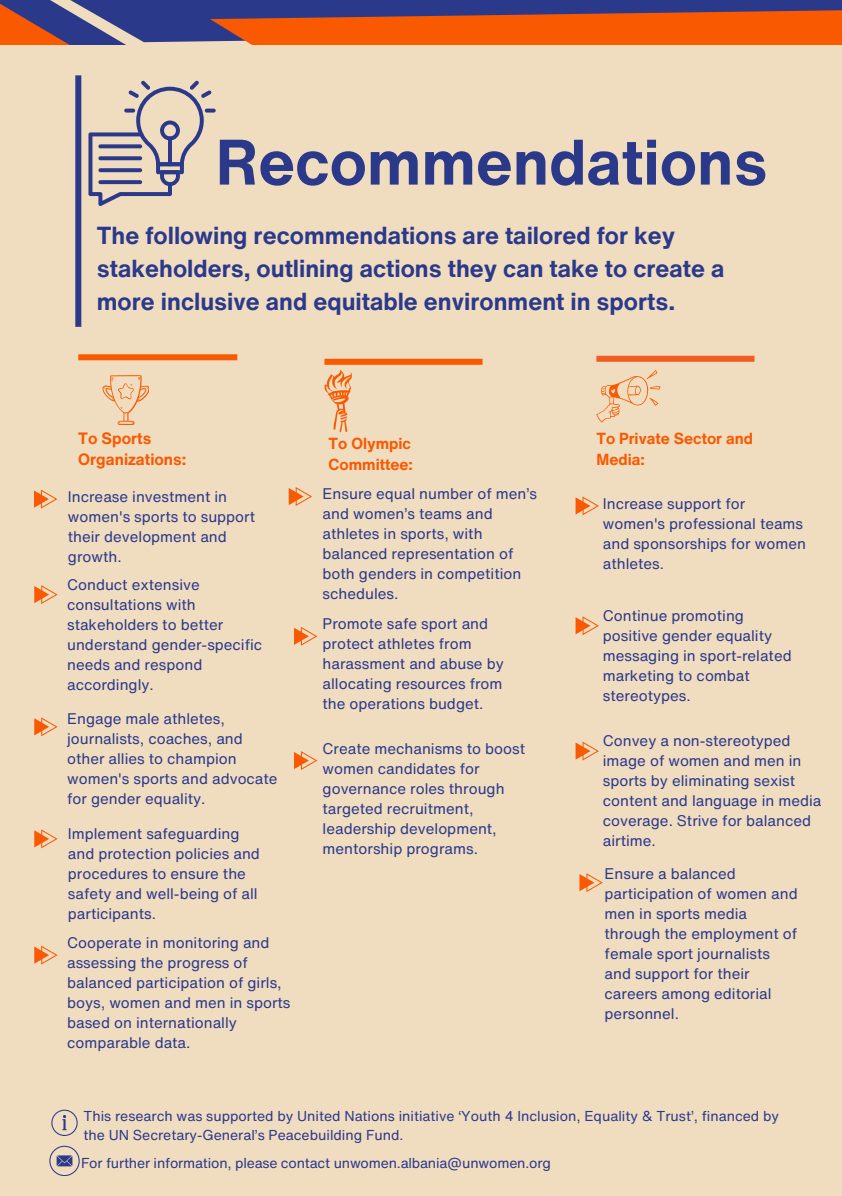
<style>
.page{position:relative;width:842px;height:1196px;background:#fff}
.page>*{position:absolute;margin:0;border:0;box-sizing:border-box;transform-origin:0 0}
.t1{font:700 63px "Helvetica Now Text";color:#2b398b}
.t2{font:700 24px/33px "Helvetica Now Text";color:#2b398b}
.t3{font:700 16px/21.4px "Helvetica Now Text";color:#f95900}
.t4{font:700 15.6px/20.8px "Helvetica Now Text";color:#f95900}
.t5{font:15px/20px "Helvetica Now Text";color:#2b398b}
.t6{font:14px/18.6px "Helvetica Now Text";color:#2b398b}
</style>
<div class="page">
<div style="left:0;top:0;width:842px;height:1195px;background:#f0dcbf"></div>
<div style="left:75px;top:75px;width:6px;height:252px;background:#2b398b"></div>
<svg style="left:88px;top:81px;width:123px;height:125px"></svg>
<svg style="left:205px;top:109px;width:11px;height:4px"></svg>
<div style="left:324px;top:359px;width:158px;height:6px;background:#f95900"></div>
<svg style="left:324px;top:370px;width:27px;height:62px"></svg>
<svg style="left:102px;top:375px;width:47px;height:49px"></svg>
<div style="left:78px;top:354px;width:159px;height:6px;background:#f95900"></div>
<div style="left:596px;top:356px;width:158px;height:6px;background:#f15c22"></div>
<svg style="left:596px;top:370px;width:64px;height:52px"></svg>
<svg style="left:34px;top:489px;width:23px;height:19px"></svg>
<svg style="left:34px;top:585px;width:24px;height:19px"></svg>
<svg style="left:34px;top:717px;width:24px;height:19px"></svg>
<svg style="left:34px;top:829px;width:24px;height:19px"></svg>
<svg style="left:575px;top:496px;width:24px;height:19px"></svg>
<svg style="left:294px;top:627px;width:23px;height:19px"></svg>
<svg style="left:294px;top:751px;width:23px;height:19px"></svg>
<svg style="left:575px;top:616px;width:24px;height:19px"></svg>
<svg style="left:575px;top:741px;width:24px;height:19px"></svg>
<svg style="left:579px;top:873px;width:23px;height:19px"></svg>
<svg style="left:289px;top:487px;width:23px;height:19px"></svg>
<svg style="left:0;top:0;width:842px;height:45px;background:#9e4f43"></svg>
<svg style="left:49px;top:1145px;width:30px;height:30px"></svg>
<svg style="left:51px;top:1109px;width:27px;height:27px"></svg>
<svg style="left:34px;top:945px;width:24px;height:19px"></svg>
<h3 class="t1" style="left:216px;top:115px;width:553px">Recommendations</h3>
<p class="t2" style="left:97px;top:219px;width:629px">The following recommendations are tailored for key stakeholders, outlining actions they can take to create a more inclusive and equitable environment in sports.</p>
<p class="t3" style="left:78px;top:427px;width:110px">To Sports<br>Organizations:</p>
<p class="t4" style="left:328px;top:433px;width:86px">To Olympic<br>Committee:</p>
<h1 class="t5" style="left:322px;top:483px;width:216px">Ensure equal number of men’s and women’s teams and athletes in sports, with balanced representation of both genders in competition schedules.</h1>
<h2 class="t5" style="left:322px;top:613px;width:183px">Promote safe sport and protect athletes from harassment and abuse by allocating resources from the operations budget.</h2>
<p class="t5" style="left:322px;top:738px;width:204px">Create mechanisms to boost women candidates for governance roles through targeted recruitment, leadership development, mentorship programs.</p>
<h3 class="t5" style="left:68px;top:486px;width:189px">Increase investment in women's sports to support their development and growth.</h3>
<p class="t5" style="left:67px;top:574px;width:197px">Conduct extensive consultations with stakeholders to better understand gender-specific needs and respond accordingly.</p>
<p class="t5" style="left:67px;top:708px;width:212px">Engage male athletes, journalists, coaches, and other allies to champion women's sports and advocate for gender equality.</p>
<p class="t5" style="left:68px;top:823px;width:193px">Implement safeguarding and protection policies and procedures to ensure the safety and well-being of all participants.</p>
<h4 class="t5" style="left:67px;top:932px;width:225px">Cooperate in monitoring and assessing the progress of balanced participation of girls, boys, women and men in sports based on internationally comparable data.</h4>
<p class="t4" style="left:596px;top:428px;width:158px">To Private Sector and<br>Media:</p>
<h4 class="t5" style="left:603px;top:493px;width:204px">Increase support for women's professional teams and sponsorships for women athletes.</h4>
<p class="t5" style="left:603px;top:605px;width:190px">Continue promoting positive gender equality messaging in sport-related marketing to combat stereotypes.</p>
<h4 class="t5" style="left:603px;top:730px;width:220px">Convey a non-stereotyped image of women and men in sports by eliminating sexist content and language in media coverage. Strive for balanced airtime.</h4>
<p class="t5" style="left:604px;top:863px;width:194px">Ensure a balanced participation of women and men in sports media through the employment of female sport journalists and support for their careers among editorial personnel.</p>
<h4 class="t6" style="left:83px;top:1106px;width:697px">This research was supported by United Nations initiative ‘Youth 4 Inclusion, Equality &amp; Trust’, financed by the UN Secretary-General’s Peacebuilding Fund.</h4>
<p class="t6" style="left:81px;top:1153px;width:471px">For further information, please contact unwomen.albania@unwomen.org</p>
</div>
